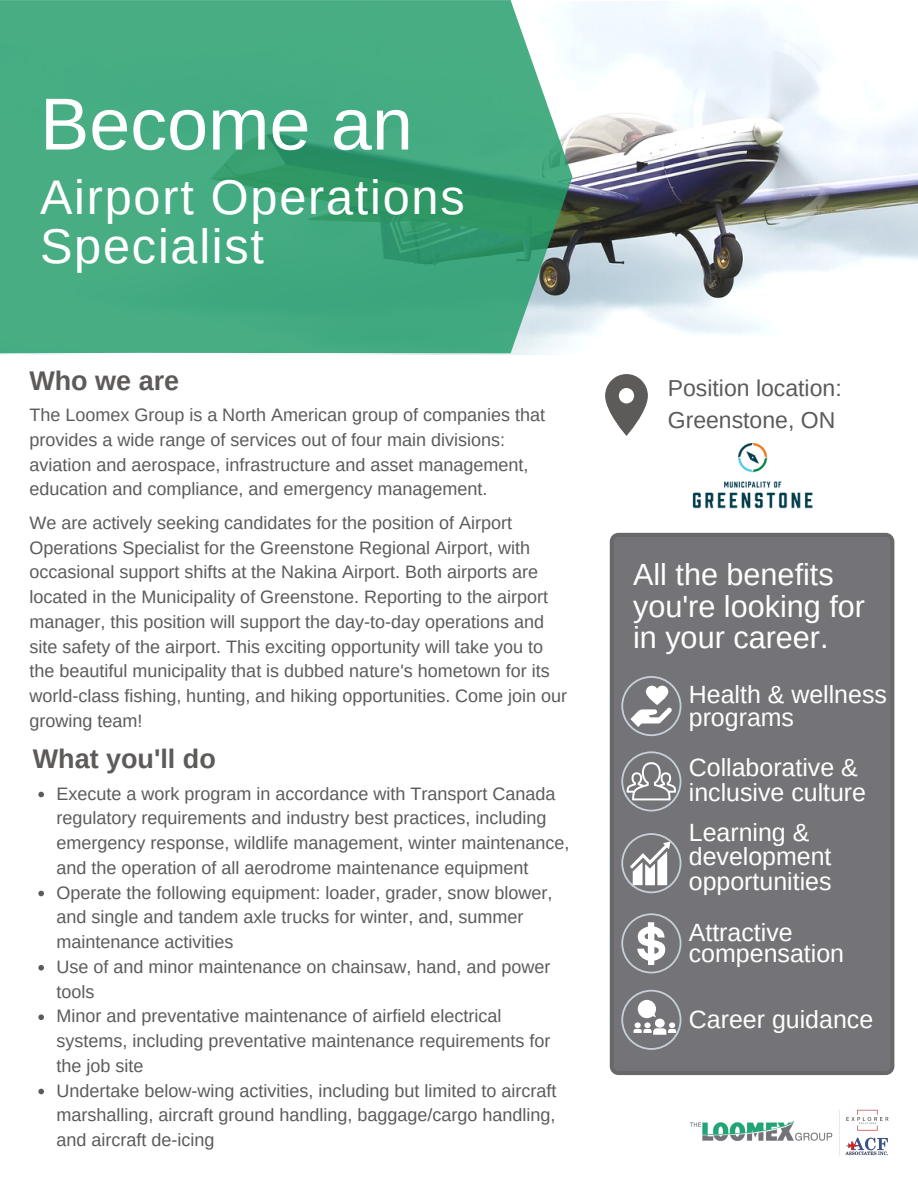
<style>
.page{position:relative;width:918px;height:1188px;background:#fff}
.page>*{position:absolute;margin:0;border:0;box-sizing:border-box;transform-origin:0 0}
.t1{font:73.65px "Arimo";color:#fff}
.t2{font:48.6px/49.5px "Arimo";letter-spacing:.035em;color:#fff}
.t3{font:30.6px/31.5px "Arimo";color:#fff}
.t4{font:700 27px "Arimo";color:#5d5b5a}
.t5{font:24.9px/24.8px "Arimo";color:#fff}
.t6{font:23.1px/31.7px "Arimo";color:#5d5b5a}
.t7{font:18px/24.8px "Arimo";color:#5d5b5a}
</style>
<div class="page">
<img style="left:0;top:2px;width:918px;height:353px">
<svg style="left:605px;top:374px;width:43px;height:62px"></svg>
<div style="left:610px;top:533px;width:284px;height:542px;background:#747478"></div>
<svg style="left:621px;top:990px;width:60px;height:60px;background:#929296"></svg>
<svg style="left:621px;top:913px;width:60px;height:60px"></svg>
<svg style="left:621px;top:833px;width:60px;height:60px"></svg>
<svg style="left:621px;top:751px;width:60px;height:60px;background:#8d8e92"></svg>
<svg style="left:0;top:0;width:572px;height:353px;background:#49aa83"></svg>
<svg style="left:621px;top:676px;width:60px;height:60px"></svg>
<img style="left:692px;top:443px;width:121px;height:66px">
<img style="left:690px;top:1109px;width:199px;height:47px">
<svg style="left:38px;top:792px;width:6px;height:5px"></svg>
<svg style="left:38px;top:891px;width:6px;height:5px"></svg>
<svg style="left:38px;top:965px;width:6px;height:6px"></svg>
<svg style="left:38px;top:1014px;width:6px;height:6px"></svg>
<svg style="left:38px;top:1089px;width:6px;height:5px"></svg>
<h1 class="t1" style="left:40px;top:83px;width:374px">Become an</h1>
<h2 class="t2" style="left:40px;top:172px;width:426px">Airport Operations<br>Specialist</h2>
<h3 class="t4" style="left:29px;top:365px;width:151px">Who we are</h3>
<p class="t7" style="left:29px;top:402px;width:517px">The Loomex Group is a North American group of companies that provides a wide range of services out of four main divisions: aviation and aerospace, infrastructure and asset management, education and compliance, and emergency management.</p>
<p class="t7" style="left:29px;top:510px;width:539px">We are actively seeking candidates for the position of Airport Operations Specialist for the Greenstone Regional Airport, with occasional support shifts at the Nakina Airport. Both airports are located in the Municipality of Greenstone. Reporting to the airport manager, this position will support the day-to-day operations and site safety of the airport. This exciting opportunity will take you to the beautiful municipality that is dubbed nature's hometown for its world-class fishing, hunting, and hiking opportunities. Come join our growing team!</p>
<h3 class="t4" style="left:33px;top:744px;width:185px">What you'll do</h3>
<p class="t7" style="left:57px;top:781px;width:514px">Execute a work program in accordance with Transport Canada regulatory requirements and industry best practices, including emergency response, wildlife management, winter maintenance, and the operation of all aerodrome maintenance equipment Operate the following equipment: loader, grader, snow blower, and single and tandem axle trucks for winter, and, summer maintenance activities<br>Use of and minor maintenance on chainsaw, hand, and power tools<br>Minor and preventative maintenance of airfield electrical systems, including preventative maintenance requirements for the job site<br>Undertake below-wing activities, including but limited to aircraft marshalling, aircraft ground handling, baggage/cargo handling, and aircraft de-icing</p>
<p class="t6" style="left:668px;top:372px;width:175px">Position location:<br>Greenstone, ON</p>
<h3 class="t3" style="left:633px;top:559px;width:234px">All the benefits you're looking for in your career.</h3>
<h3 class="t5" style="left:689px;top:683px;width:200px;line-height:22.5px">Health &amp; wellness programs</h3>
<h3 class="t5" style="left:689px;top:755px;width:179px">Collaborative &amp; inclusive culture</h3>
<h3 class="t5" style="left:689px;top:820px;width:144px">Learning &amp; development opportunities</h3>
<h3 class="t5" style="left:689px;top:922px;width:157px;line-height:21px">Attractive compensation</h3>
<h3 class="t5" style="left:689px;top:1007px;width:186px">Career guidance</h3>
</div>
